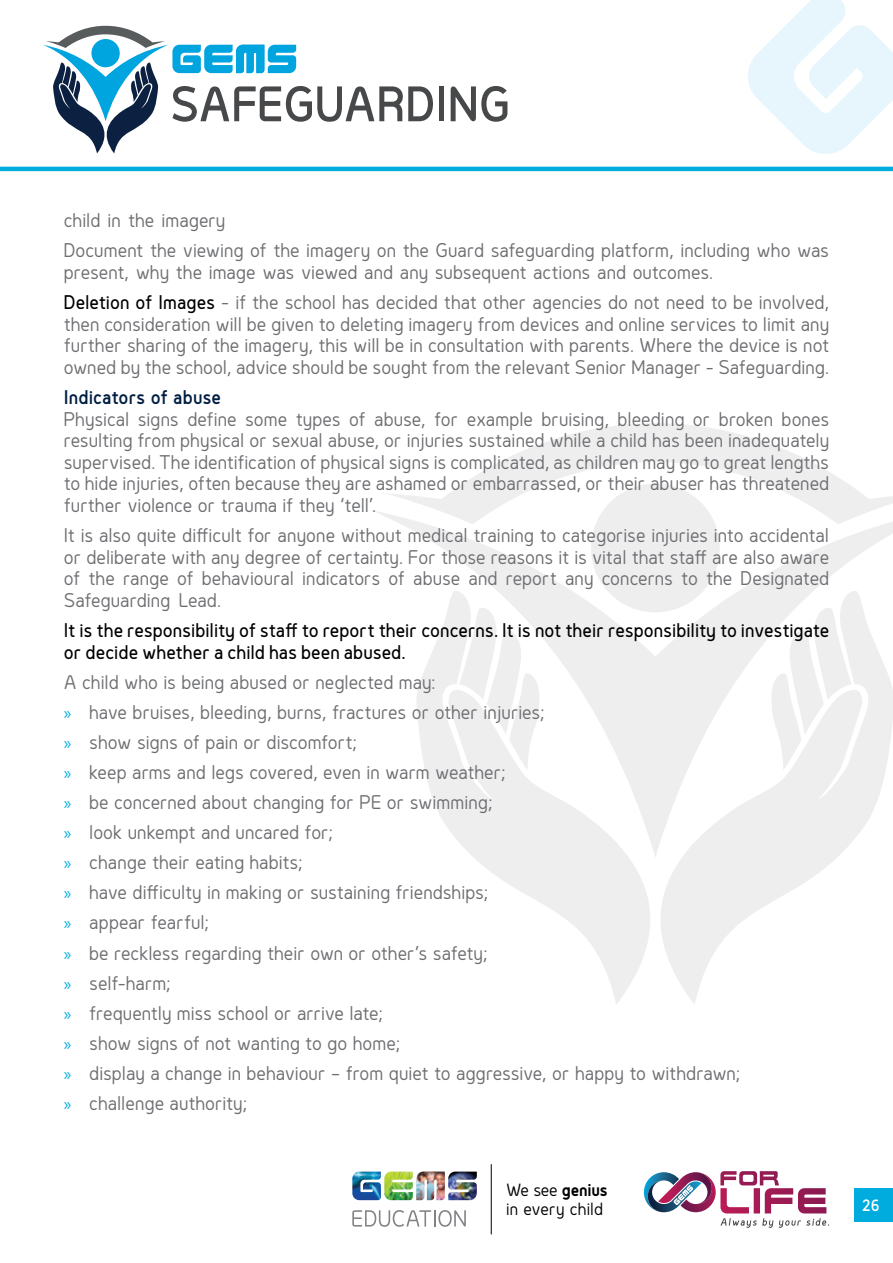
<style>
.page{position:relative;width:893px;height:1263px;background:#fff}
.page>*{position:absolute;margin:0;border:0;box-sizing:border-box;transform-origin:0 0}
.t1{font:18px/30.2px "Genius";color:#6d6e71}
.t2{font:500 18px/21.6px "Genius";letter-spacing:-.005em;color:#000}
.t3{font:600 18px "Genius";letter-spacing:-.005em;color:#001e42}
.t4{font:16.05px/19.2px "Genius";letter-spacing:.01em;color:#000}
.t5{font:600 15px "Genius";color:#fff}
.s1{font-weight:500;color:#000}
.s2{font-family:"Myriad Pro";color:#00abde}
.s3{font-weight:700}
</style>
<div class="page">
<div style="left:439px;top:86px;width:5px;height:35px;background:#46484a"></div>
<svg style="left:451px;top:86px;width:56px;height:36px"></svg>
<svg style="left:43px;top:26px;width:390px;height:127px"></svg>
<hr style="left:0;top:167px;width:893px;height:4px;background:#00abde">
<svg style="left:389px;top:423px;width:504px;height:87px"></svg>
<svg style="left:374px;top:510px;width:519px;height:79px"></svg>
<svg style="left:416px;top:589px;width:216px;height:415px;fill:#efefef"></svg>
<svg style="left:632px;top:589px;width:261px;height:415px;fill:#eeeeef"></svg>
<svg style="left:748px;top:0;width:145px;height:154px"></svg>
<div style="left:854px;top:1188px;width:39px;height:34px;background:#00abde"></div>
<img style="left:352px;top:1171px;width:29px;height:29px">
<img style="left:448px;top:1171px;width:29px;height:29px">
<img style="left:416px;top:1175px;width:29px;height:25px">
<svg style="left:416px;top:1181px;width:20px;height:19px"></svg>
<svg style="left:417px;top:1171px;width:28px;height:4px"></svg>
<svg style="left:352px;top:1210px;width:114px;height:17px"></svg>
<img style="left:384px;top:1171px;width:29px;height:29px">
<hr style="left:491px;top:1164px;width:1px;height:70px;background:#000">
<svg style="left:644px;top:1171px;width:185px;height:57px"></svg>
<p class="t1" style="left:64px;top:205px;width:767px">child in the imagery<br>Document the viewing of the imagery on the Guard safeguarding platform, including who was</p>
<p class="t1" style="left:64px;top:257px;width:767px">present, why the image was viewed and any subsequent actions and outcomes.<br><span class="s1">Deletion of Images</span> - if the school has decided that other agencies do not need to be involved,</p>
<p class="t1" style="left:64px;top:313px;width:767px;line-height:21.6px;text-align:justify">then consideration will be given to deleting imagery from devices and online services to limit any further sharing of the imagery, this will be in consultation with parents. Where the device is not owned by the school, advice should be sought from the relevant Senior Manager - Safeguarding.</p>
<p class="t3" style="left:64px;top:386px;width:159px">Indicators of abuse</p>
<p class="t1" style="left:64px;top:408px;width:767px;line-height:21.6px;text-align:justify">Physical signs define some types of abuse, for example bruising, bleeding or broken bones resulting from physical or sexual abuse, or injuries sustained while a child has been inadequately supervised. The identification of physical signs is complicated, as children may go to great lengths to hide injuries, often because they are ashamed or embarrassed, or their abuser has threatened further violence or trauma if they ‘tell’.</p>
<p class="t1" style="left:64px;top:524px;width:767px;line-height:21.6px;text-align:justify">It is also quite difficult for anyone without medical training to categorise injuries into accidental or deliberate with any degree of certainty. For those reasons it is vital that staff are also aware of the range of behavioural indicators of abuse and report any concerns to the Designated Safeguarding Lead.</p>
<p class="t2" style="left:64px;top:619px;width:767px">It is the responsibility of staff to report their concerns. It is not their responsibility to investigate or decide whether a child has been abused.</p>
<p class="t1" style="left:64px;top:667px;width:678px">A child who is being abused or neglected may:<br><span class="s2">»</span> have bruises, bleeding, burns, fractures or other injuries;<br><span class="s2">»</span> show signs of pain or discomfort;<br><span class="s2">»</span> keep arms and legs covered, even in warm weather;<br><span class="s2">»</span> be concerned about changing for PE or swimming;<br><span class="s2">»</span> look unkempt and uncared for;<br><span class="s2">»</span> change their eating habits;<br><span class="s2">»</span> have difficulty in making or sustaining friendships;<br><span class="s2">»</span> appear fearful;<br><span class="s2">»</span> be reckless regarding their own or other’s safety;<br><span class="s2">»</span> self-harm;<br><span class="s2">»</span> frequently miss school or arrive late;<br><span class="s2">»</span> show signs of not wanting to go home;<br><span class="s2">»</span> display a change in behaviour – from quiet to aggressive, or happy to withdrawn; <span class="s2">»</span> challenge authority;</p>
<p class="t4" style="left:506px;top:1180px;width:103px">We see <span class="s3">genius </span>in every child</p>
<p class="t5" style="left:862px;top:1195px;width:19px">26</p>
</div>
